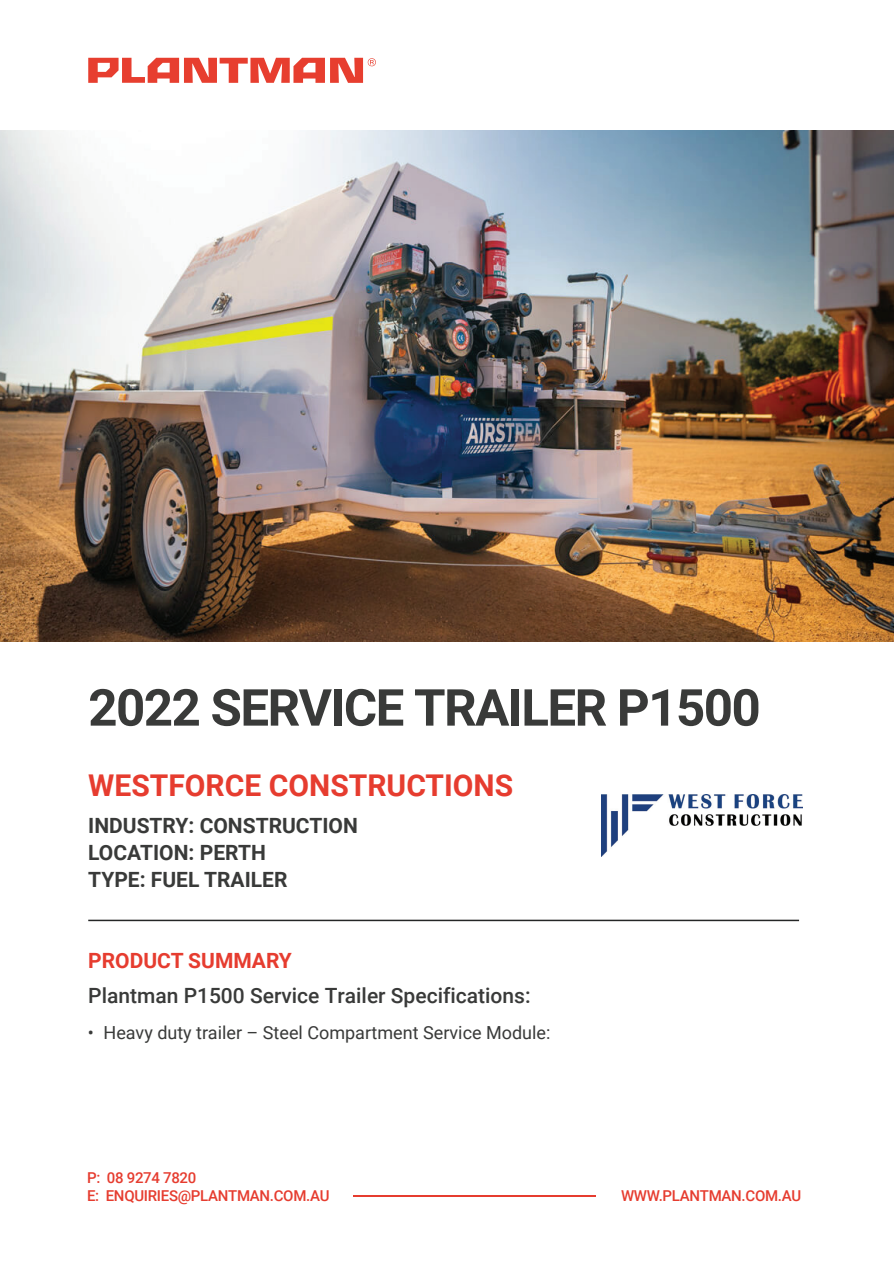
<style>
.page{position:relative;width:894px;height:1263px;background:#fff}
.page>*{position:absolute;margin:0;border:0;box-sizing:border-box;transform-origin:0 0}
.t1{font:700 51px "Roboto";letter-spacing:-.03em;color:#393a39}
.t2{font:700 30px "Roboto";color:#e63c2f}
.t3{font:700 21px/27px "Roboto";color:#393a39}
.t4{font:500 21px "Roboto";color:#393a39}
.t5{font:700 21px "Roboto";color:#e63c2f}
.t6{font:18px "Roboto";color:#393a39}
.t7{font:500 15px/18px "Roboto";letter-spacing:-.02em;color:#e63c2f}
</style>
<div class="page">
<svg style="left:88px;top:58px;width:288px;height:25px"></svg>
<img style="left:0;top:131px;width:893px;height:510px">
<img style="left:601px;top:794px;width:201px;height:62px">
<hr style="left:88px;top:919px;width:710px;height:2px;background:#252626">
<hr style="left:353px;top:1195px;width:242px;height:1px;background:#e63c2f">
<h1 class="t1" style="left:88px;top:672px;width:673px">2022 SERVICE TRAILER P1500</h1>
<h2 class="t2" style="left:88px;top:764px;width:426px">WESTFORCE CONSTRUCTIONS</h2>
<h3 class="t3" style="left:88px;top:811px;width:271px">INDUSTRY: CONSTRUCTION<br>LOCATION: PERTH<br>TYPE: FUEL TRAILER</h3>
<h3 class="t5" style="left:88px;top:945px;width:205px">PRODUCT SUMMARY</h3>
<h3 class="t4" style="left:88px;top:980px;width:444px">Plantman P1500 Service Trailer Specifications:</h3>
<p class="t6" style="left:88px;top:1020px;width:464px">• Heavy duty trailer – Steel Compartment Service Module:</p>
<p class="t7" style="left:87px;top:1168px;width:244px">P: 08 9274 7820<br>E: ENQUIRIES@PLANTMAN.COM.AU</p>
<p class="t7" style="left:620px;top:1186px;width:181px">WWW.PLANTMAN.COM.AU</p>
</div>
